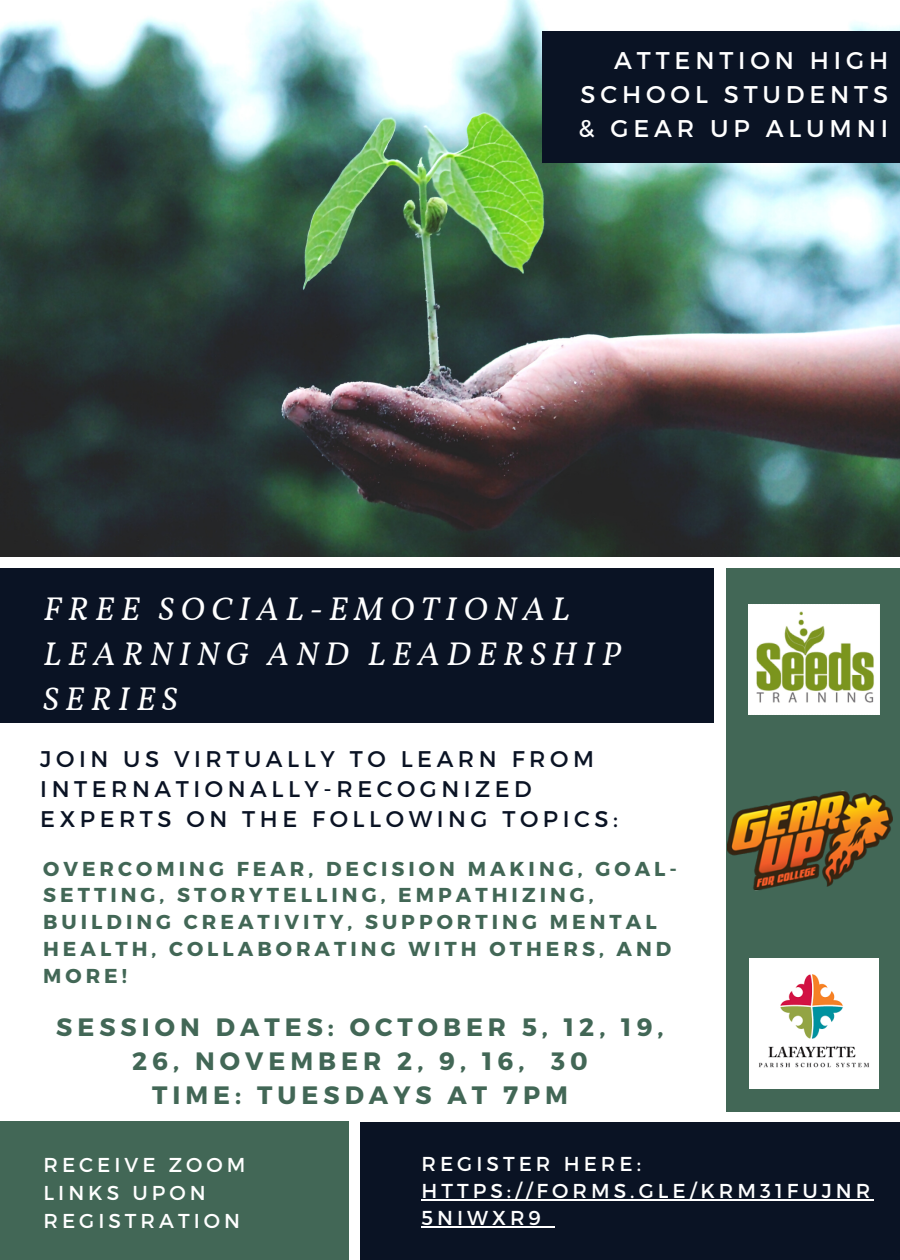
<style>
.page{position:relative;width:900px;height:1260px;background:#fff}
.page>*{position:absolute;margin:0;border:0;box-sizing:border-box;transform-origin:0 0}
.t1{font:italic 32.75px/45px "Vollkorn";letter-spacing:.2em;color:#fff}
.t2{font:700 25px/33.8px "Montserrat";letter-spacing:.2em;color:#426756;text-align:center}
.t3{font:24.25px/33.8px "Montserrat";letter-spacing:.2em;color:#fff;text-align:justify}
.t4{font:22.75px/30px "Montserrat";letter-spacing:.2em;color:#0a1324}
.t5{font:700 20px/26.8px "Montserrat";letter-spacing:.2em;color:#426756}
.t6{font:20px/28px "Montserrat";letter-spacing:.2em;color:#fff}
</style>
<div class="page">
<img style="left:0;top:0;width:900px;height:556px">
<div style="left:726px;top:569px;width:174px;height:543px;background:#426756"></div>
<div style="left:542px;top:32px;width:358px;height:131px;background:#0a1324"></div>
<div style="left:0;top:569px;width:713px;height:153px;background:#0a1324"></div>
<div style="left:0;top:1121px;width:349px;height:139px;background:#426756"></div>
<div style="left:360px;top:1122px;width:540px;height:138px;background:#0a1324"></div>
<img style="left:749px;top:604px;width:131px;height:111px">
<img style="left:727px;top:791px;width:165px;height:99px">
<img style="left:750px;top:959px;width:129px;height:129px">
<hr style="left:422px;top:1200px;width:452px;height:1px;background:#fff">
<hr style="left:422px;top:1226px;width:123px;height:2px;background:#fff">
<svg style="left:545px;top:1226px;width:9px;height:2px"></svg>
<p class="t3" style="left:578px;top:42px;width:311px;text-indent:36px">ATTENTION HIGH SCHOOL STUDENTS &amp; GEAR UP ALUMNI</p>
<p class="t1" style="left:43px;top:589px;width:578px">FREE SOCIAL-EMOTIONAL<br>LEARNING AND LEADERSHIP<br>SERIES</p>
<p class="t4" style="left:40px;top:743px;width:579px">JOIN US VIRTUALLY TO LEARN FROM<br>INTERNATIONALLY-RECOGNIZED<br>EXPERTS ON THE FOLLOWING TOPICS:</p>
<p class="t5" style="left:43px;top:854px;width:635px">OVERCOMING FEAR, DECISION MAKING, GOAL-SETTING, STORYTELLING, EMPATHIZING, BUILDING CREATIVITY, SUPPORTING MENTAL HEALTH, COLLABORATING WITH OTHERS, AND MORE!</p>
<p class="t2" style="left:56px;top:1009px;width:609px">SESSION DATES: OCTOBER 5, 12, 19,<br>26, NOVEMBER 2, 9, 16, 30</p>
<p class="t2" style="left:152px;top:1077px;width:417px">TIME: TUESDAYS AT 7PM</p>
<p class="t6" style="left:43px;top:1150px;width:204px">RECEIVE ZOOM<br>LINKS UPON<br>REGISTRATION</p>
<p class="t6" style="left:422px;top:1150px;width:450px;line-height:26.8px">REGISTER HERE:<br>HTTPS://FORMS.GLE/KRM31FUJNR<br>5NIWXR9</p>
</div>
